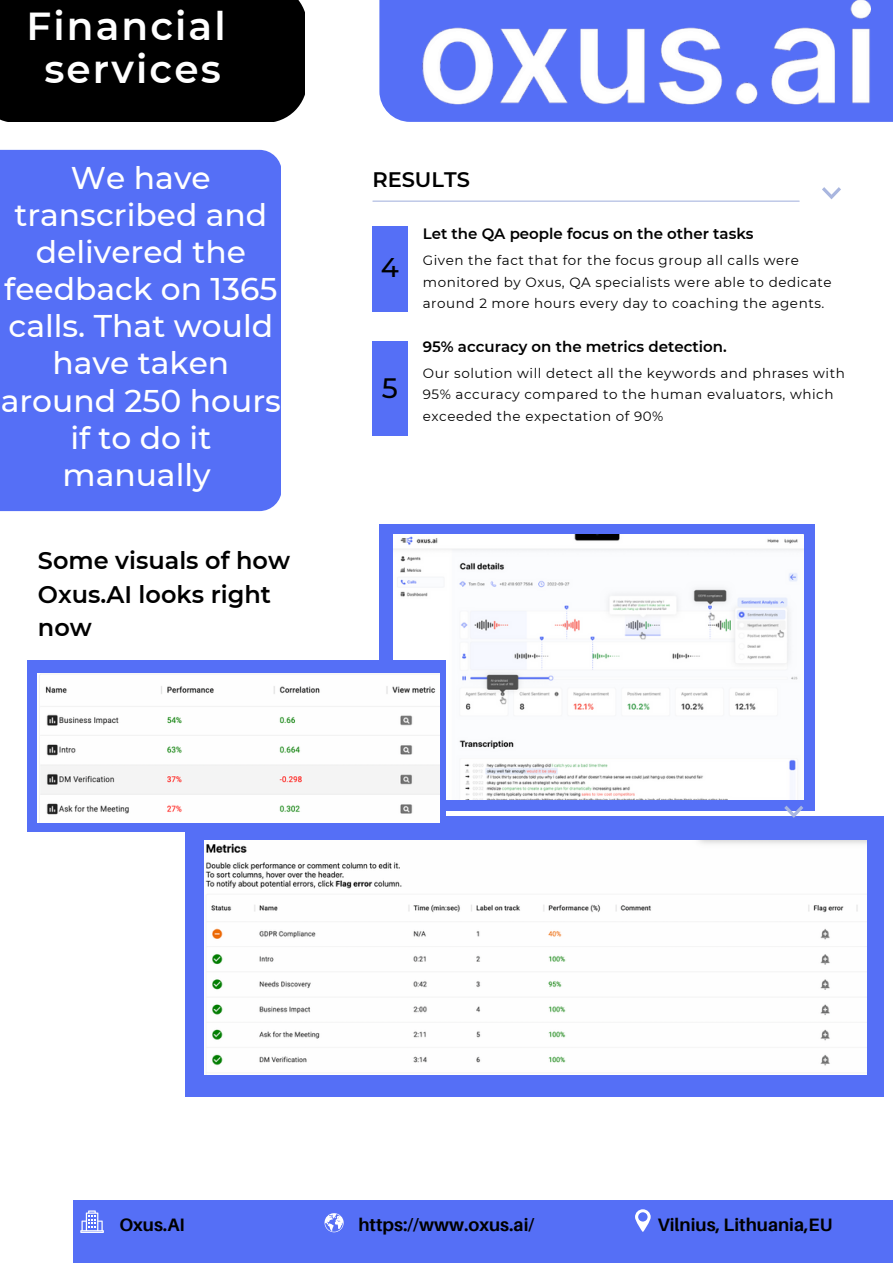
<style>
.page{position:relative;width:893px;height:1264px;background:#fff}
.page>*{position:absolute;margin:0;border:0;box-sizing:border-box;transform-origin:0 0}
.t1{font:700 88.35px "Montserrat";color:#fff}
.t2{font:600 39px/42.8px "Montserrat";letter-spacing:.055em;color:#fff;text-align:center}
.t3{font:500 31.35px/37px "Montserrat";color:#fff;text-align:center}
.t4{font:500 28.05px "Montserrat";color:#000}
.t5{font:500 27px "Montserrat";color:#000}
.t6{font:600 24px/33.8px "Montserrat";color:#000}
.t7{font:600 21px "Montserrat";color:#000}
.t8{font:700 18px "Aileron";color:#000}
.t9{font:600 15px "Montserrat";color:#000}
.t10{font:13.5px/21.3px "Montserrat";letter-spacing:.04em;color:#000}
</style>
<div class="page">
<div style="left:379px;top:524px;width:435px;height:286px;background:#556ff6"></div>
<img style="left:393px;top:535px;width:410px;height:264px">
<div style="left:27px;top:660px;width:418px;height:172px;background:#556ff6"></div>
<div style="left:185px;top:816px;width:698px;height:280px;background:#556ff6"></div>
<div style="left:73px;top:1200px;width:819px;height:62px;background:#556ff6"></div>
<svg style="left:635px;top:1209px;width:15px;height:22px"></svg>
<div style="left:372px;top:226px;width:35px;height:85px;background:#556ff6"></div>
<div style="left:372px;top:341px;width:35px;height:94px;background:#556ff6"></div>
<hr style="left:373px;top:200px;width:426px;height:2px;background:#a9b6df">
<svg style="left:822px;top:187px;width:19px;height:12px"></svg>
<svg style="left:784px;top:805px;width:19px;height:12px"></svg>
<svg style="left:80px;top:1210px;width:24px;height:22px"></svg>
<svg style="left:324px;top:1213px;width:19px;height:19px"></svg>
<img style="left:38px;top:673px;width:401px;height:149px">
<div style="left:204px;top:840px;width:662px;height:234px;background:#fefefe"></div>
<div style="left:0;top:150px;width:281px;height:361px;background:#556ff6"></div>
<div style="left:379px;top:0;width:513px;height:122px;background:#556ff6"></div>
<img style="left:407px;top:0;width:463px;height:122px">
<div style="left:0;top:0;width:305px;height:122px;background:#000"></div>
<h2 class="t2" style="left:27px;top:5px;width:201px">Financial services</h2>
<h1 class="t1" style="left:32px;top:-2px;width:218px">BPO</h1>
<h3 class="t3" style="left:1px;top:159px;width:282px">We have transcribed and delivered the feedback on 1365 calls. That would have taken around 250 hours if to do it manually</h3>
<h3 class="t6" style="left:38px;top:543px;width:254px">Some visuals of how<br>Oxus.AI looks right now</h3>
<h3 class="t7" style="left:372px;top:167px;width:99px">RESULTS</h3>
<h3 class="t5" style="left:381px;top:251px;width:20px">4</h3>
<h3 class="t4" style="left:382px;top:370px;width:18px">5</h3>
<p class="t9" style="left:423px;top:225px;width:332px">Let the QA people focus on the other tasks</p>
<p class="t10" style="left:423px;top:250px;width:410px">Given the fact that for the focus group all calls were monitored by Oxus, QA specialists were able to dedicate around 2 more hours every day to coaching the agents.</p>
<p class="t9" style="left:423px;top:337px;width:305px">95% accuracy on the metrics detection.</p>
<p class="t10" style="left:423px;top:362px;width:423px">Our solution will detect all the keywords and phrases with<br>95% accuracy compared to the human evaluators, which exceeded the expectation of 90%</p>
<h3 class="t8" style="left:119px;top:1213px;width:67px">Oxus.AI</h3>
<h3 class="t8" style="left:358px;top:1213px;width:177px">https://www.oxus.ai/</h3>
<h3 class="t8" style="left:657px;top:1212px;width:176px">Vilnius, Lithuania,EU</h3>
</div>
